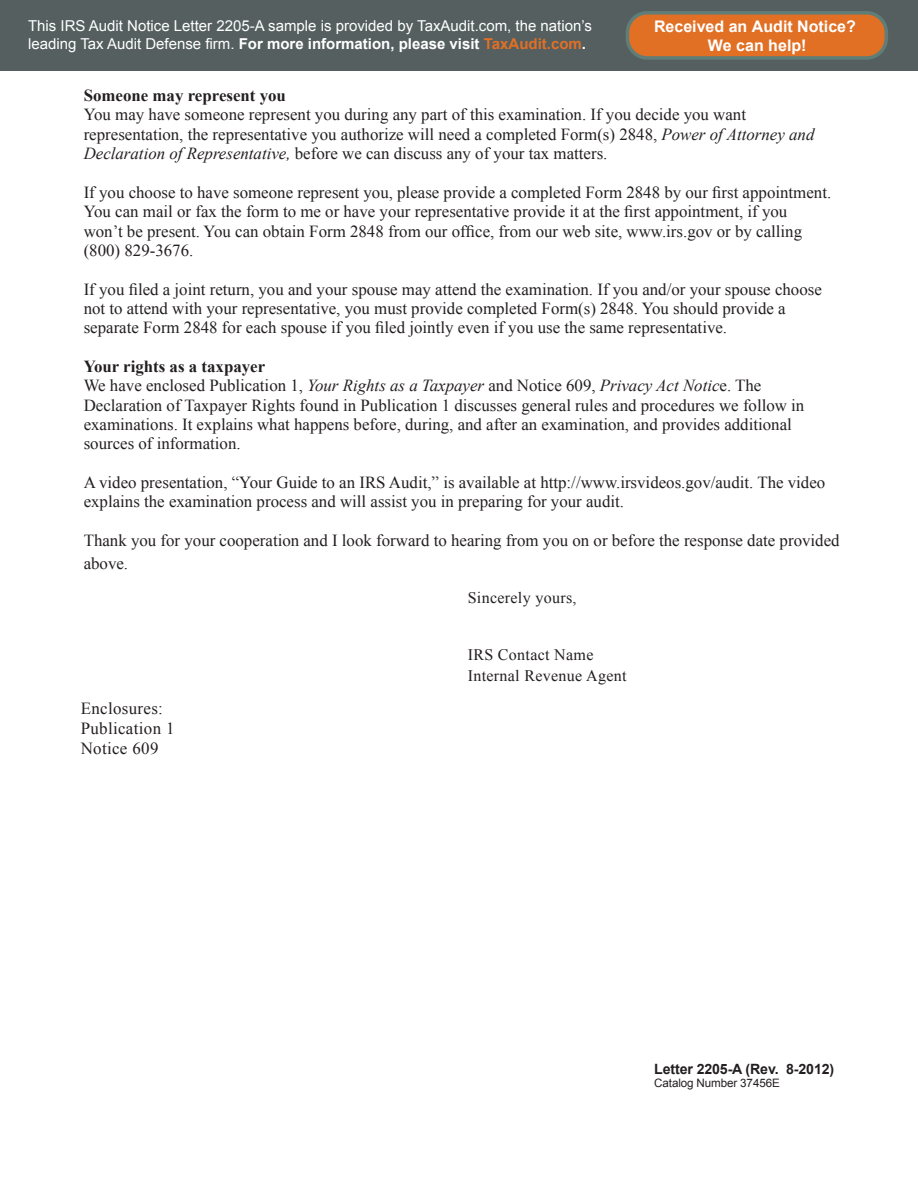
<style>
.page{position:relative;width:918px;height:1188px;background:#fff}
.page>*{position:absolute;margin:0;border:0;box-sizing:border-box;transform-origin:0 0}
.t1{font:16.95px "Times New Roman";letter-spacing:.02em;color:#231f20}
.t2{font:16.8px "Times New Roman";color:#231f20}
.t3{font:700 16.8px "Times New Roman";color:#231f20}
.t4{font:16.05px "Times New Roman";letter-spacing:.02em;color:#231f20}
.t5{font:700 16.05px/19.2px "Arial";color:#fff;text-align:center}
.t6{font:15px/18px "Arial";color:#fff}
.t7{font:700 14.25px "Arial";letter-spacing:-.01em;color:#231f20}
.t8{font:11.55px "Arial";letter-spacing:-.01em;color:#231f20}
.s1{font-weight:700}
.s2{font-weight:700;color:#e17025}
.s3{font-style:italic}
</style>
<div class="page">
<div style="left:0;top:0;width:918px;height:70px;background:#555f60"></div>
<div style="left:627px;top:13px;width:259px;height:45px;background:#e17025;border-radius:20px"></div>
<div style="left:626px;top:11px;width:262px;height:49px;border:4px solid #607d77;border-radius:20px"></div>
<p class="t6" style="left:28px;top:17px;width:565px">This IRS Audit Notice Letter 2205-A sample is provided by TaxAudit.com, the nation’s leading Tax Audit Defense firm. <span class="s1">For more information, please visit</span> <span class="s2">TaxAudit.com</span><span class="s1">.</span></p>
<p class="t5" style="left:654px;top:17px;width:203px">Received an Audit Notice?<br>We can help!</p>
<p class="t3" style="left:84px;top:84px;width:204px">Someone may represent you</p>
<p class="t2" style="left:84px;top:104px;width:664px">You may have someone represent you during any part of this examination. If you decide you want</p>
<p class="t2" style="left:84px;top:123px;width:732px">representation, the representative you authorize will need a completed Form(s) 2848, <span class="s3">Power of Attorney and</span></p>
<p class="t2" style="left:84px;top:142px;width:525px"><span class="s3">Declaration of Representative,</span> before we can discuss any of your tax matters.</p>
<p class="t2" style="left:84px;top:181px;width:749px">If you choose to have someone represent you, please provide a completed Form 2848 by our first appointment.</p>
<p class="t2" style="left:84px;top:200px;width:705px">You can mail or fax the form to me or have your representative provide it at the first appointment, if you</p>
<p class="t2" style="left:84px;top:220px;width:720px">won’t be present. You can obtain Form 2848 from our office, from our web site, www.irs.gov or by calling</p>
<p class="t2" style="left:84px;top:239px;width:111px">(800) 829-3676.</p>
<p class="t2" style="left:84px;top:278px;width:740px">If you filed a joint return, you and your spouse may attend the examination. If you and/or your spouse choose</p>
<p class="t2" style="left:84px;top:297px;width:704px">not to attend with your representative, you must provide completed Form(s) 2848. You should provide a</p>
<p class="t2" style="left:84px;top:316px;width:645px">separate Form 2848 for each spouse if you filed jointly even if you use the same representative.</p>
<p class="t3" style="left:84px;top:355px;width:183px">Your rights as a taxpayer</p>
<p class="t2" style="left:84px;top:374px;width:679px">We have enclosed Publication 1, <span class="s3">Your Rights as a Taxpayer</span> and Notice 609, <span class="s3">Privacy Act Notic</span>e. The</p>
<p class="t2" style="left:84px;top:394px;width:722px">Declaration of Taxpayer Rights found in Publication 1 discusses general rules and procedures we follow in</p>
<p class="t2" style="left:84px;top:413px;width:710px">examinations. It explains what happens before, during, and after an examination, and provides additional</p>
<p class="t2" style="left:84px;top:432px;width:159px">sources of information.</p>
<p class="t2" style="left:84px;top:471px;width:743px">A video presentation, “Your Guide to an IRS Audit,” is available at http://www.irsvideos.gov/audit. The video</p>
<p class="t2" style="left:84px;top:491px;width:542px">explains the examination process and will assist you in preparing for your audit.</p>
<p class="t2" style="left:84px;top:529px;width:757px">Thank you for your cooperation and I look forward to hearing from you on or before the response date provided</p>
<p class="t2" style="left:84px;top:552px;width:46px">above.</p>
<p class="t4" style="left:468px;top:586px;width:110px">Sincerely yours,</p>
<p class="t1" style="left:81px;top:697px;width:84px">Enclosures:</p>
<p class="t1" style="left:81px;top:717px;width:95px">Publication 1</p>
<p class="t1" style="left:81px;top:737px;width:79px">Notice 609</p>
<p class="t4" style="left:468px;top:643px;width:127px">IRS Contact Name</p>
<p class="t4" style="left:468px;top:665px;width:160px">Internal Revenue Agent</p>
<p class="t7" style="left:654px;top:1060px;width:181px">Letter 2205-A (Rev. 8-2012)</p>
<p class="t8" style="left:654px;top:1076px;width:127px">Catalog Number 37456E</p>
</div>
